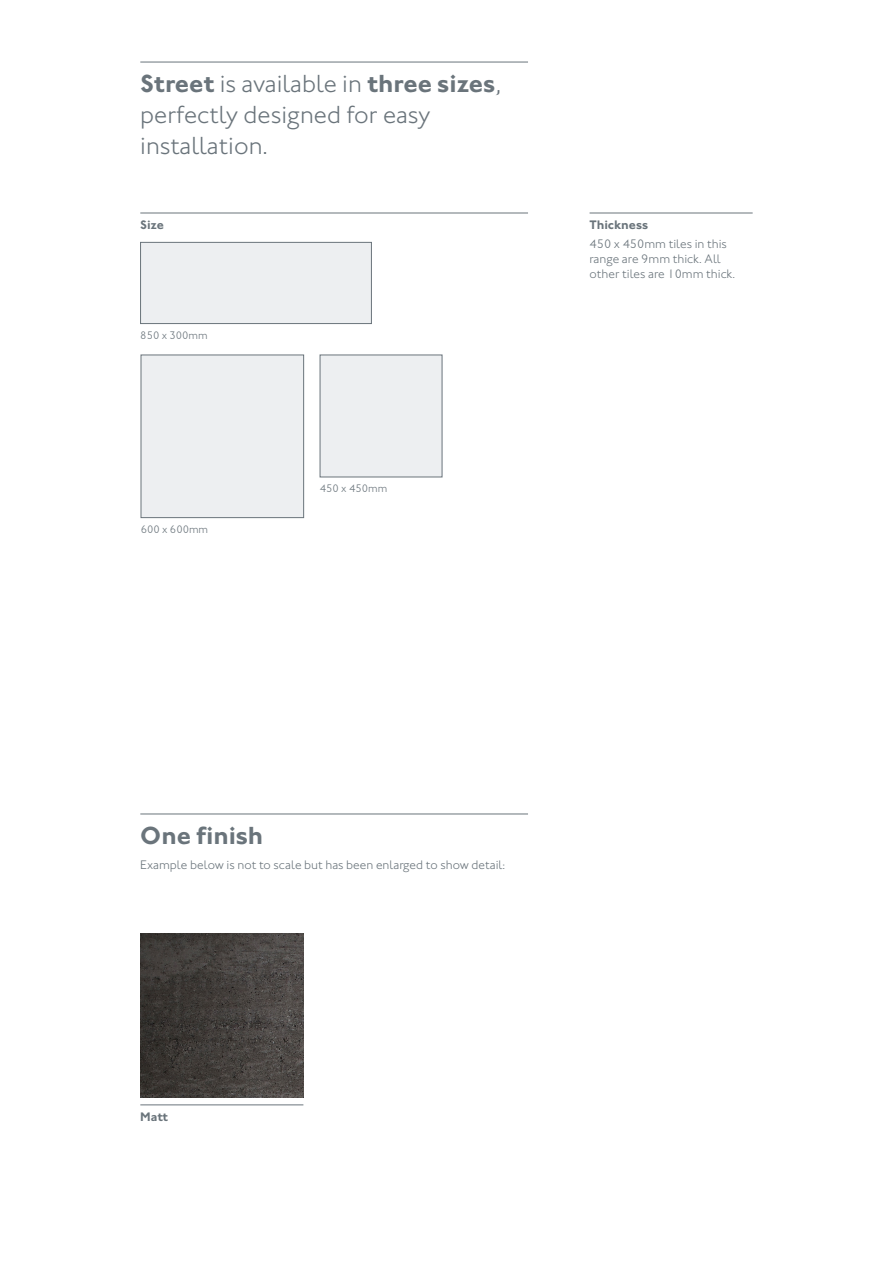
<style>
.page{position:relative;width:893px;height:1263px;background:#fff}
.page>*{position:absolute;margin:0;border:0;box-sizing:border-box;transform-origin:0 0}
.t1{font:300 25.5px/30.6px "Johnston ITC Std";color:#6a747b}
.t2{font:700 25.5px "Johnston ITC Std";color:#6a747b}
.t3{font:300 12.75px/15.3px "Johnston ITC Std";color:#6a747b}
.t4{font:700 12.75px "Johnston ITC Std";color:#6a747b}
.t5{font:300 11.25px "Johnston ITC Std";color:#6a747b}
.s1{font-weight:700}
</style>
<div class="page">
<hr style="left:140px;top:1104px;width:163px;height:1px;background:#6a747b">
<img style="left:140px;top:934px;width:163px;height:163px">
<hr style="left:140px;top:814px;width:388px;height:1px;background:#6a747b">
<hr style="left:140px;top:62px;width:388px;height:1px;background:#6a747b">
<hr style="left:590px;top:213px;width:163px;height:1px;background:#6a747b">
<hr style="left:140px;top:213px;width:388px;height:1px;background:#6a747b">
<div style="left:141px;top:355px;width:163px;height:163px;background:#edeff1;border:1px solid #6a747b"></div>
<div style="left:140px;top:242px;width:232px;height:82px;background:#edeff1;border:1px solid #6a747b"></div>
<div style="left:320px;top:355px;width:122px;height:122px;background:#edeff1"></div>
<p class="t1" style="left:140px;top:69px;width:362px"><span class="s1">Street</span> is available in <span class="s1">three sizes</span>, perfectly designed for easy installation.</p>
<p class="t4" style="left:140px;top:217px;width:25px">Size</p>
<p class="t5" style="left:140px;top:328px;width:69px">850 x 300mm</p>
<p class="t5" style="left:141px;top:522px;width:69px">600 x 600mm</p>
<p class="t5" style="left:320px;top:482px;width:69px">450 x 450mm</p>
<p class="t4" style="left:590px;top:217px;width:60px">Thickness</p>
<p class="t3" style="left:590px;top:236px;width:147px">450 x 450mm tiles in this range are 9mm thick. All other tiles are 10mm thick.</p>
<p class="t2" style="left:140px;top:820px;width:124px">One finish</p>
<p class="t3" style="left:140px;top:857px;width:366px">Example below is not to scale but has been enlarged to show detail:</p>
<p class="t4" style="left:140px;top:1109px;width:29px">Matt</p>
</div>
